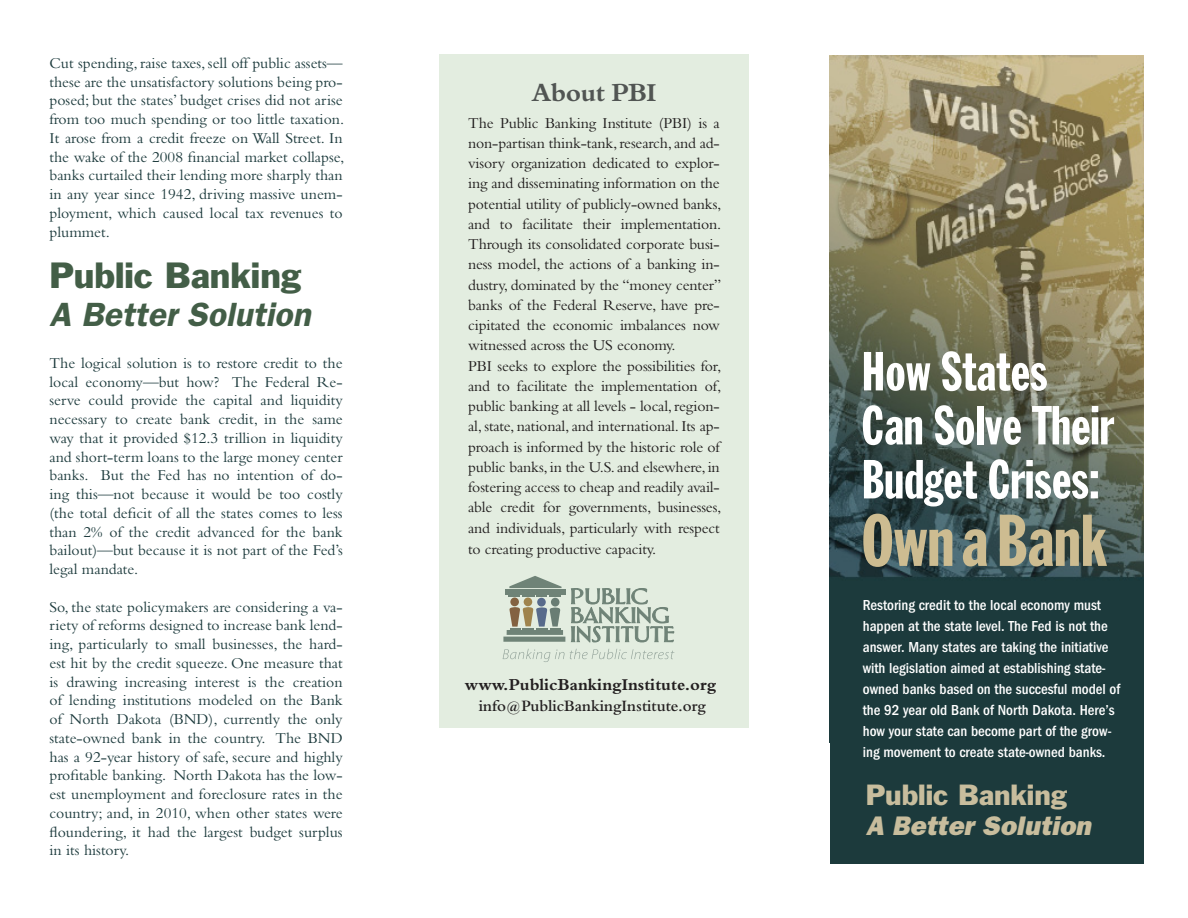
<style>
.page{position:relative;width:1188px;height:918px;background:#fff}
.page>*{position:absolute;margin:0;border:0;box-sizing:border-box;transform-origin:0 0}
.t1{font:72px "Franklin Gothic Extra Cond";color:#cdbc91;scale:1.05 1}
.t2{font:54px/54px "Franklin Gothic Extra Cond";color:#fff}
.t3{font:italic 600 33.75px "Franklin Gothic";color:#435e47}
.t4{font:33.75px "Franklin Gothic";color:#435e47}
.t5{font:italic 800 27px "Franklin Gothic";color:#c8bd9d}
.t6{font:27px "Franklin Gothic";color:#c8bd9d}
.t7{font:27px "Bembo Bold PL";letter-spacing:-.02em;color:#5c5c5f}
.t8{font:17.25px "Bembo Bold PL";color:#231f20}
.t9{font:16.5px "Bembo Semi Bold PL";color:#231f20}
.t10{font:15.75px/18.8px "Bembo PL";color:#1c3a3c;text-align:justify}
.t11{font:15.75px/20.2px "Bembo PL";letter-spacing:-.01em;color:#231f20}
.t12{font:15px/21px "Franklin Got Cd Md ITC";color:#fff}
</style>
<div class="page">
<div style="left:439px;top:54px;width:310px;height:674px;background:#e3ede0"></div>
<img style="left:830px;top:55px;width:314px;height:582px">
<svg style="left:571px;top:588px;width:103px;height:55px"></svg>
<svg style="left:509px;top:607px;width:51px;height:20px"></svg>
<svg style="left:509px;top:576px;width:53px;height:12px"></svg>
<div style="left:505px;top:590px;width:60px;height:5px;background:#6f8377"></div>
<hr style="left:509px;top:593px;width:11px;height:4px;background:#6f8377">
<hr style="left:510px;top:628px;width:10px;height:4px;background:#6f8377">
<hr style="left:522px;top:593px;width:12px;height:4px;background:#6f8377">
<hr style="left:550px;top:593px;width:11px;height:4px;background:#6f8377">
<hr style="left:550px;top:628px;width:11px;height:4px;background:#6f8377">
<div style="left:503px;top:637px;width:62px;height:5px;background:#6f8377"></div>
<div style="left:507px;top:630px;width:56px;height:5px;background:#6f8377"></div>
<hr style="left:522px;top:628px;width:12px;height:4px;background:#6f8377">
<hr style="left:537px;top:593px;width:10px;height:4px;background:#6f8377">
<hr style="left:536px;top:628px;width:11px;height:4px;background:#6f8377">
<div style="left:537px;top:598px;width:9px;height:9px;background:#586b8b;border-radius:50%"></div>
<div style="left:551px;top:598px;width:9px;height:9px;background:#697d74;border-radius:50%"></div>
<div style="left:524px;top:598px;width:8px;height:8px;background:#9f844d;border-radius:50%"></div>
<div style="left:510px;top:598px;width:9px;height:8px;background:#836241;border-radius:50%"></div>
<svg style="left:503px;top:649px;width:171px;height:13px"></svg>
<div style="left:830px;top:637px;width:314px;height:227px;background:#1c3a3c"></div>
<p class="t10" style="left:50px;top:54px;width:296px">Cut spending, raise taxes, sell off public assets— these are the unsatisfactory solutions being pro&shy;posed; but the states’ budget crises did not arise from too much spending or too little taxation.<br>It arose from a credit freeze on Wall Street. In the wake of the 2008 financial market collapse, banks curtailed their lending more sharply than in any year since 1942, driving massive unem&shy;ployment, which caused local tax revenues to plummet.</p>
<p class="t4" style="left:50px;top:254px;width:254px">Public Banking</p>
<p class="t3" style="left:50px;top:294px;width:263px">A Better Solution</p>
<p class="t10" style="left:50px;top:354px;width:295px">The logical solution is to restore credit to the local economy—but how? The Federal Re&shy;serve could provide the capital and liquidity necessary to create bank credit, in the same way that it provided $12.3 trillion in liquidity and short-term loans to the large money center banks. But the Fed has no intention of do&shy;ing this—not because it would be too costly (the total deficit of all the states comes to less than 2% of the credit advanced for the bank bailout)—but because it is not part of the Fed’s legal mandate.</p>
<p class="t10" style="left:50px;top:597px;width:295px">So, the state policymakers are considering a va&shy;riety of reforms designed to increase bank lend&shy;ing, particularly to small businesses, the hard&shy;est hit by the credit squeeze. One measure that is drawing increasing interest is the creation of lending institutions modeled on the Bank of North Dakota (BND), currently the only state-owned bank in the country. The BND has a 92-year history of safe, secure and highly profitable banking. North Dakota has the low&shy;est unemployment and foreclosure rates in the country; and, in 2010, when other states were floundering, it had the largest budget surplus in its history.</p>
<h3 class="t7" style="left:531px;top:77px;width:127px">About PBI</h3>
<p class="t11" style="left:468px;top:113px;width:255px">The Public Banking Institute (PBI) is a non-partisan think-tank, research, and ad&shy;visory organization dedicated to explor&shy;ing and disseminating information on the potential utility of publicly-owned banks, and to facilitate their implementation.<br>Through its consolidated corporate busi&shy;ness model, the actions of a banking in&shy;dustry, dominated by the “money center” banks of the Federal Reserve, have pre&shy;cipitated the economic imbalances now witnessed across the US economy.<br>PBI seeks to explore the possibilities for, and to facilitate the implementation of, public banking at all levels - local, region&shy;al, state, national, and international. Its ap&shy;proach is informed by the historic role of public banks, in the U.S. and elsewhere, in fostering access to cheap and readily avail&shy;able credit for governments, businesses, and individuals, particularly with respect to creating productive capacity.</p>
<p class="t8" style="left:465px;top:675px;width:253px">www.PublicBankingInstitute.org</p>
<p class="t9" style="left:479px;top:697px;width:229px">info@PublicBankingInstitute.org</p>
<p class="t2" style="left:862px;top:344px;width:254px">How States<br>Can Solve Their<br>Budget Crises:</p>
<p class="t1" style="left:862px;top:502px;width:236px">Own a Bank</p>
<p class="t12" style="left:863px;top:594px;width:259px">Restoring credit to the local economy must happen at the state level. The Fed is not the answer. Many states are taking the initiative with legislation aimed at establishing state&shy;owned banks based on the succesful model of the 92 year old Bank of North Dakota. Here’s how your state can become part of the grow&shy;ing movement to create state-owned banks.</p>
<p class="t6" style="left:866px;top:778px;width:203px">Public Banking</p>
<p class="t5" style="left:866px;top:810px;width:227px">A Better Solution</p>
</div>
